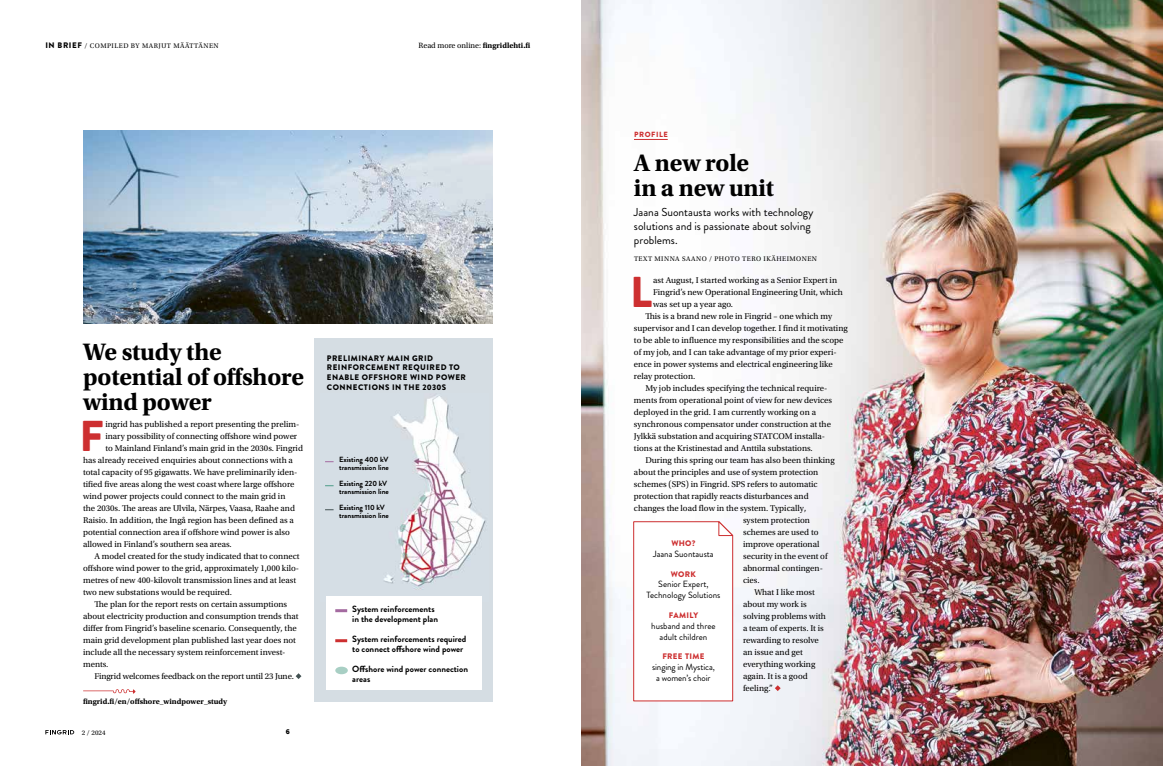
<style>
.page{position:relative;width:1163px;height:766px;background:#fff}
.page>*{position:absolute;margin:0;border:0;box-sizing:border-box;transform-origin:0 0}
.t1{font:900 43.1px "Brandon Grotesque";color:#cd2f30}
.t2{font:700 25px/25px "Utopia Std";letter-spacing:-.01em;color:#000}
.t3{font:11.5px/13.8px "Brandon Grotesque";color:#000}
.t4{font:700 9px/10px "Brandon Grotesque";color:#000}
.t5{font:9px/10.8px "Brandon Grotesque";color:#000;text-align:center}
.t6{font:8.8px "Utopia Std";color:#000}
.t7{font:900 8px/9.6px "Brandon Grotesque";letter-spacing:.06em;color:#000}
.t8{font:700 8px "Utopia Std";color:#000}
.t9{font:8px "Utopia Std";color:#000}
.t10{font:900 8px "Brandon Grotesque";letter-spacing:.04em;color:#cd2f30}
.t11{font:700 7.5px/8px "Brandon Grotesque";color:#000}
.t12{font:900 7.5px "Brandon Grotesque";letter-spacing:.08em;color:#cd2f30}
.t13{font:900 7.5px "Source Sans Pro";color:#000}
.t14{font:900 7.5px "Source Sans Pro";color:#fff}
.t15{font:7px "Utopia Std";letter-spacing:.07em;color:#000}
.s1{font-family:"Brandon Grotesque";font-weight:900;font-size:8px}
.s2{font-weight:700}
</style>
<div class="page">
<div style="left:314px;top:338px;width:178px;height:363px;background:#d5dde3"></div>
<img style="left:325px;top:395px;width:161px;height:206px">
<div style="left:325px;top:596px;width:156px;height:93px;background:#fff"></div>
<img style="left:581px;top:0;width:581px;height:765px">
<svg style="left:774px;top:685px;width:6px;height:6px"></svg>
<svg style="left:633px;top:520px;width:101px;height:181px"></svg>
<svg style="left:295px;top:673px;width:6px;height:6px"></svg>
<svg style="left:83px;top:689px;width:52px;height:4px"></svg>
<img style="left:83px;top:130px;width:409px;height:194px">
<svg style="left:335px;top:609px;width:12px;height:3px"></svg>
<svg style="left:335px;top:639px;width:12px;height:3px"></svg>
<div style="left:335px;top:666px;width:13px;height:8px;background:#a8cfc4;border-radius:50%"></div>
<hr style="left:634px;top:139px;width:33px;height:1px;background:#cd2f30">
<svg style="left:45px;top:730px;width:29px;height:4px"></svg>
<p class="t15" style="left:45px;top:42px;width:175px"><span class="s1">IN BRIEF</span> / COMPILED BY MARJUT MÄÄTTÄNEN</p>
<p class="t9" style="left:418px;top:41px;width:113px">Read more online: <span class="s2">fingridlehti.fi</span></p>
<h2 class="t2" style="left:83px;top:339px;width:223px">We study the potential of offshore wind power</h2>
<h1 class="t1" style="left:79px;top:405px;width:26px">F</h1>
<p class="t6" style="left:105px;top:419px;width:195px">ingrid has published a report presenting the prelim-</p>
<p class="t6" style="left:105px;top:431px;width:193px">inary possibility of connecting offshore wind power</p>
<p class="t6" style="left:105px;top:443px;width:199px">to Mainland Finland’s main grid in the 2030s. Fingrid</p>
<p class="t6" style="left:83px;top:455px;width:211px">has already received enquiries about connections with a</p>
<p class="t6" style="left:83px;top:467px;width:216px">total capacity of 95 gigawatts. We have preliminarily iden-</p>
<p class="t6" style="left:83px;top:479px;width:213px">tified five areas along the west coast where large offshore</p>
<p class="t6" style="left:83px;top:491px;width:204px">wind power projects could connect to the main grid in</p>
<p class="t6" style="left:83px;top:503px;width:213px">the 2030s. The areas are Ulvila, Närpes, Vaasa, Raahe and</p>
<p class="t6" style="left:83px;top:515px;width:212px">Raisio. In addition, the Ingå region has been defined as a</p>
<p class="t6" style="left:83px;top:527px;width:208px">potential connection area if offshore wind power is also</p>
<p class="t6" style="left:83px;top:539px;width:150px">allowed in Finland’s southern sea areas.</p>
<p class="t6" style="left:94px;top:551px;width:207px">A model created for the study indicated that to connect</p>
<p class="t6" style="left:83px;top:563px;width:217px">offshore wind power to the grid, approximately 1,000 kilo-</p>
<p class="t6" style="left:83px;top:575px;width:214px">metres of new 400-kilovolt transmission lines and at least</p>
<p class="t6" style="left:83px;top:587px;width:150px">two new substations would be required.</p>
<p class="t6" style="left:94px;top:599px;width:194px">The plan for the report rests on certain assumptions</p>
<p class="t6" style="left:83px;top:611px;width:217px">about electricity production and consumption trends that</p>
<p class="t6" style="left:83px;top:623px;width:215px">differ from Fingrid’s baseline scenario. Consequently, the</p>
<p class="t6" style="left:83px;top:635px;width:214px">main grid development plan published last year does not</p>
<p class="t6" style="left:83px;top:647px;width:204px">include all the necessary system reinforcement invest-</p>
<p class="t6" style="left:83px;top:659px;width:27px">ments.</p>
<p class="t6" style="left:94px;top:671px;width:201px">Fingrid welcomes feedback on the report until 23 June.</p>
<p class="t8" style="left:83px;top:696px;width:146px">fingrid.fi/en/offshore_windpower_study</p>
<p class="t15" style="left:82px;top:728px;width:25px">2 / 2024</p>
<p class="t13" style="left:286px;top:726px;width:6px">6</p>
<p class="t7" style="left:327px;top:353px;width:140px">PRELIMINARY MAIN GRID<br>REINFORCEMENT REQUIRED TO<br>ENABLE OFFSHORE WIND POWER<br>CONNECTIONS IN THE 2030S</p>
<p class="t11" style="left:339px;top:455px;width:51px">Existing 400 kV transmission line</p>
<p class="t11" style="left:339px;top:479px;width:51px">Existing 220 kV transmission line</p>
<p class="t11" style="left:339px;top:503px;width:51px">Existing 110 kV transmission line</p>
<p class="t4" style="left:352px;top:604px;width:87px">System reinforcements in the development plan</p>
<p class="t4" style="left:352px;top:634px;width:116px">System reinforcements required to connect offshore wind power</p>
<p class="t4" style="left:352px;top:664px;width:117px">Offshore wind power connection areas</p>
<p class="t12" style="left:634px;top:129px;width:35px">PROFILE</p>
<h2 class="t2" style="left:634px;top:151px;width:142px">A new role in a new unit</h2>
<h3 class="t3" style="left:634px;top:205px;width:181px">Jaana Suontausta works with technology solutions and is passionate about solving problems.</h3>
<p class="t15" style="left:634px;top:255px;width:184px">TEXT MINNA SAANO / PHOTO TERO IKÄHEIMONEN</p>
<h1 class="t1" style="left:630px;top:261px;width:24px">L</h1>
<p class="t6" style="left:653px;top:275px;width:185px">ast August, I started working as a Senior Expert in</p>
<p class="t6" style="left:653px;top:287px;width:191px">Fingrid’s new Operational Engineering Unit, which</p>
<p class="t6" style="left:653px;top:299px;width:81px">was set up a year ago.</p>
<p class="t6" style="left:645px;top:311px;width:188px">This is a brand new role in Fingrid – one which my</p>
<p class="t6" style="left:634px;top:323px;width:215px">supervisor and I can develop together. I find it motivating</p>
<p class="t6" style="left:634px;top:335px;width:211px">to be able to influence my responsibilities and the scope</p>
<p class="t6" style="left:634px;top:347px;width:204px">of my job, and I can take advantage of my prior experi-</p>
<p class="t6" style="left:634px;top:359px;width:200px">ence in power systems and electrical engineering like</p>
<p class="t6" style="left:634px;top:371px;width:63px">relay protection.</p>
<p class="t6" style="left:645px;top:383px;width:183px">My job includes specifying the technical require-</p>
<p class="t6" style="left:634px;top:395px;width:200px">ments from operational point of view for new devices</p>
<p class="t6" style="left:634px;top:407px;width:183px">deployed in the grid. I am currently working on a</p>
<p class="t6" style="left:634px;top:419px;width:198px">synchronous compensator under construction at the</p>
<p class="t6" style="left:634px;top:431px;width:193px">Jylkkä substation and acquiring STATCOM installa-</p>
<p class="t6" style="left:634px;top:443px;width:180px">tions at the Kristinestad and Anttila substations.</p>
<p class="t6" style="left:645px;top:455px;width:191px">During this spring our team has also been thinking</p>
<p class="t6" style="left:634px;top:467px;width:186px">about the principles and use of system protection</p>
<p class="t6" style="left:634px;top:479px;width:185px">schemes (SPS) in Fingrid. SPS refers to automatic</p>
<p class="t6" style="left:634px;top:491px;width:176px">protection that rapidly reacts disturbances and</p>
<p class="t6" style="left:634px;top:503px;width:174px">changes the load flow in the system. Typically,</p>
<p class="t6" style="left:743px;top:515px;width:68px">system protection</p>
<p class="t6" style="left:743px;top:527px;width:77px">schemes are used to</p>
<p class="t6" style="left:743px;top:539px;width:78px">improve operational</p>
<p class="t6" style="left:743px;top:551px;width:86px">security in the event of</p>
<p class="t6" style="left:743px;top:563px;width:81px">abnormal contingen-</p>
<p class="t6" style="left:743px;top:575px;width:18px">cies.</p>
<p class="t6" style="left:754px;top:587px;width:62px">What I like most</p>
<p class="t6" style="left:743px;top:599px;width:65px">about my work is</p>
<p class="t6" style="left:743px;top:611px;width:84px">solving problems with</p>
<p class="t6" style="left:743px;top:623px;width:82px">a team of experts. It is</p>
<p class="t6" style="left:743px;top:635px;width:77px">rewarding to resolve</p>
<p class="t6" style="left:743px;top:647px;width:61px">an issue and get</p>
<p class="t6" style="left:743px;top:659px;width:74px">everything working</p>
<p class="t6" style="left:743px;top:671px;width:66px">again. It is a good</p>
<p class="t6" style="left:743px;top:683px;width:31px">feeling.”</p>
<p class="t10" style="left:671px;top:537px;width:26px">WHO?</p>
<p class="t5" style="left:653px;top:548px;width:62px">Jaana Suontausta</p>
<p class="t10" style="left:670px;top:568px;width:27px">WORK</p>
<p class="t5" style="left:646px;top:579px;width:75px">Senior Expert,<br>Technology Solutions</p>
<p class="t10" style="left:668px;top:609px;width:31px">FAMILY</p>
<p class="t5" style="left:651px;top:620px;width:66px">husband and three adult children</p>
<p class="t10" style="left:662px;top:650px;width:43px">FREE TIME</p>
<p class="t5" style="left:652px;top:661px;width:64px">singing in Mystica, a women’s choir</p>
<p class="t14" style="left:880px;top:732px;width:6px">7</p>
</div>
